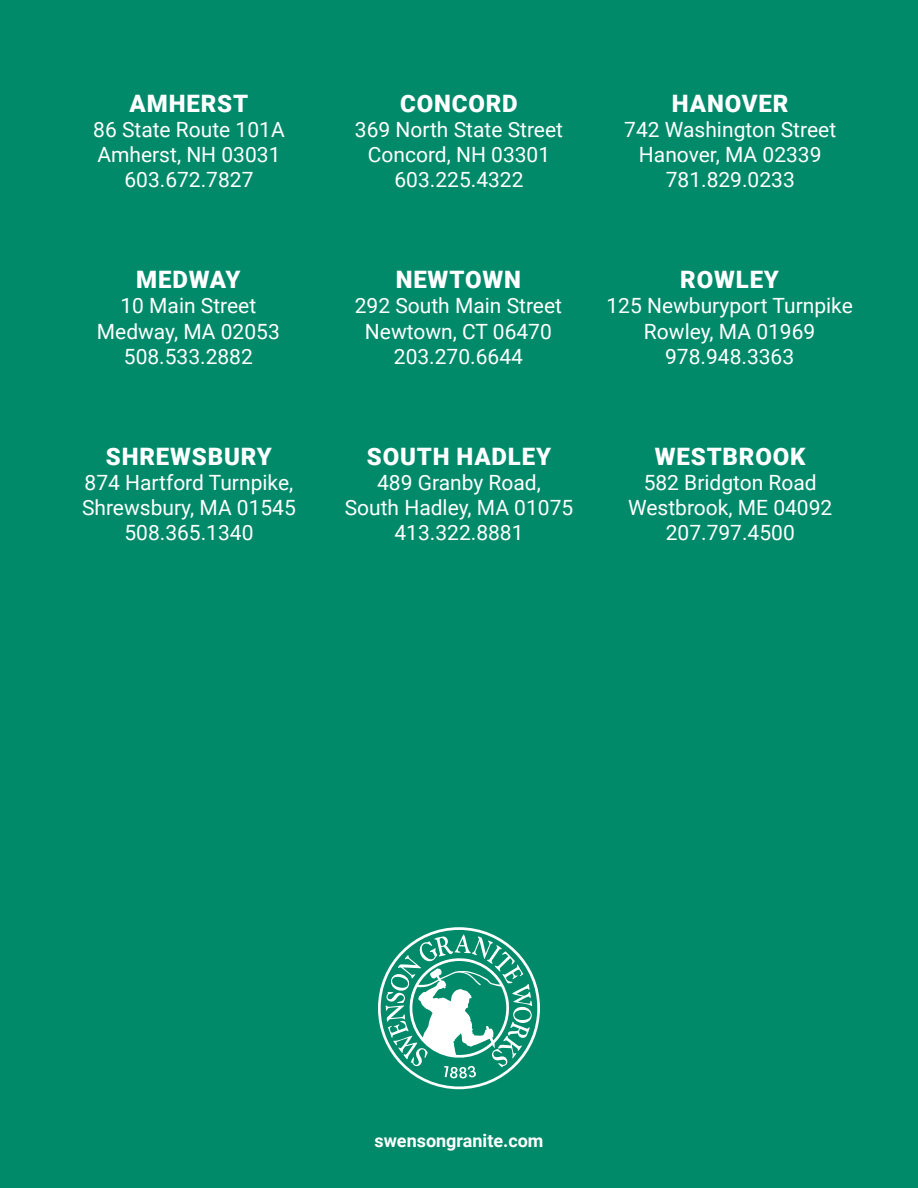
<style>
.page{position:relative;width:918px;height:1188px;background:#008a69}
.page>*{position:absolute;margin:0;border:0;box-sizing:border-box;transform-origin:0 0}
.t1{font:900 24px "Roboto";letter-spacing:.035em;color:#fff}
.t2{font:21px/25.2px "Roboto";color:#fff;text-align:center}
.t3{font:700 18px "Roboto";color:#fff}
</style>
<div class="page">
<svg style="left:378px;top:927px;width:162px;height:162px"></svg>
<p class="t1" style="left:130px;top:86px;width:120px">AMHERST</p>
<p class="t2" style="left:93px;top:116px;width:193px">86 State Route 101A<br>Amherst, NH 03031<br>603.672.7827</p>
<p class="t1" style="left:136px;top:263px;width:106px">MEDWAY</p>
<p class="t2" style="left:97px;top:293px;width:184px">10 Main Street<br>Medway, MA 02053<br>508.533.2882</p>
<p class="t1" style="left:106px;top:439px;width:168px">SHREWSBURY</p>
<p class="t2" style="left:82px;top:469px;width:215px">874 Hartford Turnpike,<br>Shrewsbury, MA 01545<br>508.365.1340</p>
<p class="t1" style="left:400px;top:86px;width:119px">CONCORD</p>
<p class="t2" style="left:355px;top:116px;width:210px">369 North State Street<br>Concord, NH 03301<br>603.225.4322</p>
<p class="t1" style="left:396px;top:263px;width:127px">NEWTOWN</p>
<p class="t2" style="left:355px;top:293px;width:209px">292 South Main Street<br>Newtown, CT 06470<br>203.270.6644</p>
<p class="t1" style="left:367px;top:439px;width:186px">SOUTH HADLEY</p>
<p class="t2" style="left:345px;top:469px;width:230px">489 Granby Road,<br>South Hadley, MA 01075<br>413.322.8881</p>
<p class="t1" style="left:672px;top:86px;width:118px">HANOVER</p>
<p class="t2" style="left:624px;top:116px;width:213px">742 Washington Street<br>Hanover, MA 02339<br>781.829.0233</p>
<p class="t1" style="left:680px;top:263px;width:100px">ROWLEY</p>
<p class="t2" style="left:606px;top:293px;width:248px">125 Newburyport Turnpike<br>Rowley, MA 01969<br>978.948.3363</p>
<p class="t1" style="left:655px;top:439px;width:152px">WESTBROOK</p>
<p class="t2" style="left:628px;top:469px;width:206px">582 Bridgton Road<br>Westbrook, ME 04092<br>207.797.4500</p>
<p class="t3" style="left:374px;top:1128px;width:171px">swensongranite.com</p>
</div>
